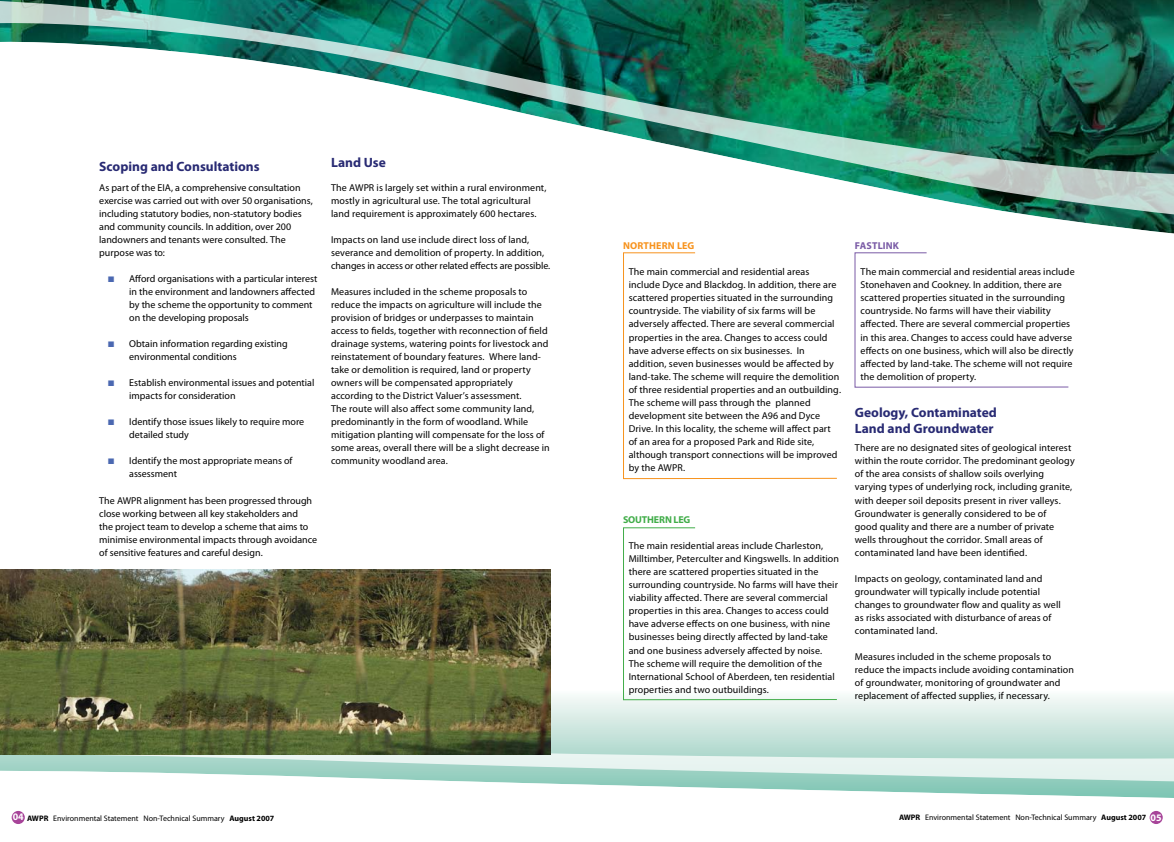
<style>
.page{position:relative;width:1174px;height:842px;background:#fff}
.page>*{position:absolute;margin:0;border:0;box-sizing:border-box;transform-origin:0 0}
.t1{font:700 13.5px/16.2px "Myriad Pro";color:#282a73}
.t2{font:10px/13px "Myriad Pro";letter-spacing:.005em;color:#000}
.t3{font:700 10px "Myriad Pro";letter-spacing:.02em;color:#f7931e}
.t4{font:700 10px "Myriad Pro";letter-spacing:-.02em;color:#41ad49}
.t5{font:700 10px "Myriad Pro";color:#7a5ba6}
.t6{font:8px "Myriad Pro";color:#000}
.s1{color:#4b68b1}
.s2{font-weight:700;font-size:10px;color:#fff}
.s3{font-weight:700}
</style>
<div class="page">
<svg style="left:550px;top:676px;width:37px;height:65px"></svg>
<svg style="left:587px;top:695px;width:587px;height:46px;background:#d9ebe5"></svg>
<svg style="left:0;top:741px;width:1174px;height:83px"></svg>
<img style="left:0;top:1px;width:1174px;height:33px">
<svg style="left:0;top:34px;width:1174px;height:4px;background:#1c7862"></svg>
<img style="left:0;top:38px;width:1174px;height:196px">
<div style="left:12px;top:811px;width:13px;height:13px;background:#a74499;border-radius:50%"></div>
<div style="left:1149px;top:811px;width:13px;height:13px;background:#a74499;border-radius:50%"></div>
<img style="left:0;top:570px;width:550px;height:184px">
<svg style="left:623px;top:252px;width:214px;height:228px"></svg>
<svg style="left:622px;top:527px;width:216px;height:174px"></svg>
<svg style="left:854px;top:252px;width:215px;height:136px"></svg>
<p class="t1" style="left:99px;top:158px;width:162px">Scoping and Consultations</p>
<p class="t2" style="left:99px;top:181px;width:215px">As part of the EIA, a comprehensive consultation exercise was carried out with over 50 organisations, including statutory bodies, non-statutory bodies and community councils. In addition, over 200 landowners and tenants were consulted. The purpose was to:</p>
<p class="t2" style="left:129px;top:272px;width:190px;text-indent:-21px"><span class="s1">■</span> Afford organisations with a particular interest in the environment and landowners affected by the scheme the opportunity to comment on the developing proposals</p>
<p class="t2" style="left:129px;top:337px;width:160px;text-indent:-21px"><span class="s1">■</span> Obtain information regarding existing environmental conditions</p>
<p class="t2" style="left:129px;top:376px;width:187px;text-indent:-21px"><span class="s1">■</span> Establish environmental issues and potential impacts for consideration</p>
<p class="t2" style="left:129px;top:416px;width:176px;text-indent:-21px"><span class="s1">■</span> Identify those issues likely to require more detailed study</p>
<p class="t2" style="left:129px;top:455px;width:165px;text-indent:-21px"><span class="s1">■</span> Identify the most appropriate means of assessment</p>
<p class="t2" style="left:99px;top:494px;width:219px">The AWPR alignment has been progressed through close working between all key stakeholders and<br>the project team to develop a scheme that aims to minimise environmental impacts through avoidance of sensitive features and careful design.</p>
<p class="t1" style="left:331px;top:154px;width:56px">Land Use</p>
<p class="t2" style="left:331px;top:181px;width:217px">The AWPR is largely set within a rural environment, mostly in agricultural use. The total agricultural land requirement is approximately 600 hectares.</p>
<p class="t2" style="left:331px;top:233px;width:221px">Impacts on land use include direct loss of land, severance and demolition of property. In addition, changes in access or other related effects are possible.</p>
<p class="t2" style="left:331px;top:285px;width:220px">Measures included in the scheme proposals to reduce the impacts on agriculture will include the provision of bridges or underpasses to maintain access to fields, together with reconnection of field drainage systems, watering points for livestock and reinstatement of boundary features. Where land&shy;take or demolition is required, land or property owners will be compensated appropriately according to the District Valuer’s assessment.<br>The route will also affect some community land, predominantly in the form of woodland. While mitigation planting will compensate for the loss of some areas, overall there will be a slight decrease in community woodland area.</p>
<p class="t3" style="left:623px;top:239px;width:73px">Northern Leg</p>
<p class="t2" style="left:628px;top:266px;width:214px">The main commercial and residential areas include Dyce and Blackdog. In addition, there are scattered properties situated in the surrounding countryside. The viability of six farms will be adversely affected. There are several commercial properties in the area. Changes to access could have adverse effects on six businesses. In addition, seven businesses would be affected by land-take. The scheme will require the demolition of three residential properties and an outbuilding.<br>The scheme will pass through the planned development site between the A96 and Dyce Drive. In this locality, the scheme will affect part of an area for a proposed Park and Ride site, although transport connections will be improved by the AWPR.</p>
<p class="t4" style="left:623px;top:513px;width:69px">Southern Leg</p>
<p class="t2" style="left:628px;top:539px;width:212px">The main residential areas include Charleston, Milltimber, Peterculter and Kingswells. In addition there are scattered properties situated in the surrounding countryside. No farms will have their viability affected. There are several commercial properties in this area. Changes to access could have adverse effects on one business, with nine businesses being directly affected by land-take and one business adversely affected by noise.<br>The scheme will require the demolition of the International School of Aberdeen, ten residential properties and two outbuildings.</p>
<p class="t5" style="left:855px;top:239px;width:46px">Fastlin k</p>
<p class="t2" style="left:860px;top:266px;width:216px">The main commercial and residential areas include Stonehaven and Cookney. In addition, there are scattered properties situated in the surrounding countryside. No farms will have their viability affected. There are several commercial properties in this area. Changes to access could have adverse effects on one business, which will also be directly affected by land-take. The scheme will not require the demolition of property.</p>
<p class="t1" style="left:855px;top:404px;width:144px">Geology, Contaminated<br>Land and Groundwater</p>
<p class="t2" style="left:855px;top:442px;width:221px">There are no designated sites of geological interest within the route corridor. The predominant geology of the area consists of shallow soils overlying varying types of underlying rock, including granite, with deeper soil deposits present in river valleys.<br>Groundwater is generally considered to be of<br>good quality and there are a number of private wells throughout the corridor. Small areas of contaminated land have been identified.</p>
<p class="t2" style="left:855px;top:572px;width:207px">Impacts on geology, contaminated land and groundwater will typically include potential changes to groundwater flow and quality as well as risks associated with disturbance of areas of contaminated land.</p>
<p class="t2" style="left:855px;top:650px;width:221px">Measures included in the scheme proposals to reduce the impacts include avoiding contamination of groundwater, monitoring of groundwater and replacement of affected supplies, if necessary.</p>
<p class="t6" style="left:13px;top:813px;width:263px"><span class="s2">04</span> <span class="s3">AWPR</span> Environmental Statement Non-Technical Summary <span class="s3">August 2007</span></p>
<p class="t6" style="left:899px;top:813px;width:264px"><span class="s3">AWPR</span> Environmental Statement Non-Technical Summary <span class="s3">August 2007</span> <span class="s2">05</span></p>
</div>
